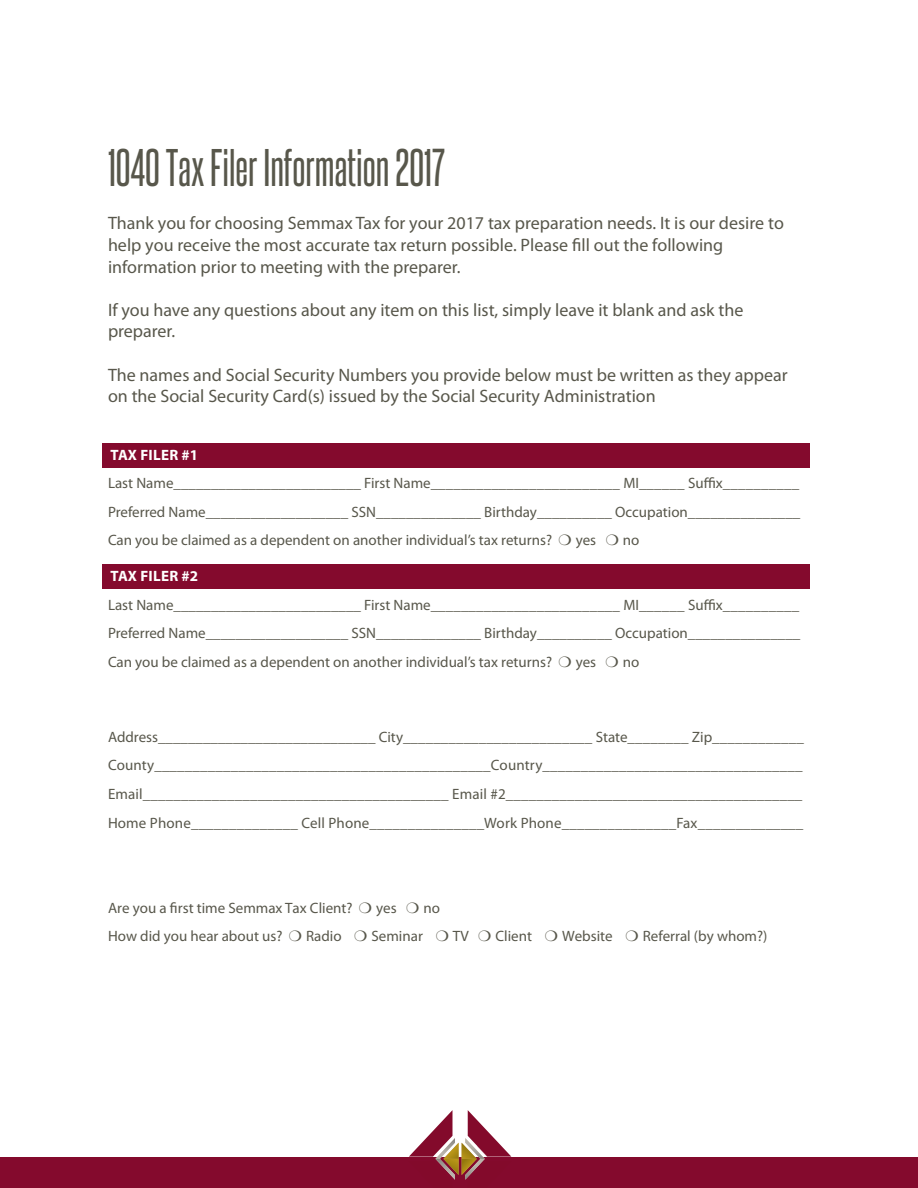
<style>
.page{position:relative;width:918px;height:1188px;background:#fff}
.page>*{position:absolute;margin:0;border:0;box-sizing:border-box;transform-origin:0 0}
.t1{font:45px "Steelfish Rg";color:#58574b}
.t2{font:18px/21.6px "Myriad Pro";color:#58574b}
.t3{font:15px/28.5px "Myriad Pro";color:#58574b;text-align:justify}
.t4{font:700 15px "Myriad Pro";letter-spacing:.02em;color:#fff}
</style>
<div class="page">
<div style="left:103px;top:564px;width:707px;height:25px;background:#840a2d"></div>
<div style="left:103px;top:443px;width:707px;height:25px;background:#840a2d"></div>
<div style="left:0;top:1157px;width:918px;height:31px;background:#840a2d"></div>
<svg style="left:409px;top:1110px;width:102px;height:70px"></svg>
<h1 class="t1" style="left:108px;top:140px;width:339px">1040 Tax Filer Information 2017</h1>
<p class="t2" style="left:108px;top:212px;width:677px">Thank you for choosing Semmax Tax for your 2017 tax preparation needs. It is our desire to help you receive the most accurate tax return possible. Please fill out the following information prior to meeting with the preparer.</p>
<p class="t2" style="left:108px;top:299px;width:637px">If you have any questions about any item on this list, simply leave it blank and ask the preparer.</p>
<p class="t2" style="left:108px;top:364px;width:681px">The names and Social Security Numbers you provide below must be written as they appear on the Social Security Card(s) issued by the Social Security Administration</p>
<p class="t4" style="left:111px;top:445px;width:89px">TAX FILER #1</p>
<p class="t3" style="left:108px;top:469px;width:694px">Last Name_________________________ First Name_________________________ MI______ Suffix__________ Preferred Name___________________ SSN______________ Birthday__________ Occupation_______________ Can you be claimed as a dependent on another individual’s tax returns?</p>
<p class="t3" style="left:576px;top:526px;width:22px">yes</p>
<p class="t3" style="left:623px;top:526px;width:18px">no</p>
<p class="t4" style="left:111px;top:567px;width:89px">TAX FILER #2</p>
<p class="t3" style="left:108px;top:590px;width:694px">Last Name_________________________ First Name_________________________ MI______ Suffix__________ Preferred Name___________________ SSN______________ Birthday__________ Occupation_______________ Can you be claimed as a dependent on another individual’s tax returns?</p>
<p class="t3" style="left:576px;top:647px;width:22px">yes</p>
<p class="t3" style="left:623px;top:647px;width:18px">no</p>
<p class="t3" style="left:108px;top:723px;width:697px">Address_____________________________ City_________________________ State________ Zip____________ County____________________________________________Country__________________________________ Email________________________________________ Email #2_______________________________________ Home Phone______________ Cell Phone_______________Work Phone_______________Fax______________</p>
<p class="t3" style="left:108px;top:893px;width:246px">Are you a first time Semmax Tax Client?</p>
<p class="t3" style="left:376px;top:893px;width:22px">yes</p>
<p class="t3" style="left:424px;top:893px;width:18px">no</p>
<p class="t3" style="left:108px;top:922px;width:176px">How did you hear about us?</p>
<p class="t3" style="left:306px;top:922px;width:37px">Radio</p>
<p class="t3" style="left:372px;top:922px;width:53px">Seminar</p>
<p class="t3" style="left:453px;top:922px;width:17px">TV</p>
<p class="t3" style="left:496px;top:922px;width:38px">Client</p>
<p class="t3" style="left:562px;top:922px;width:52px">Website</p>
<p class="t3" style="left:643px;top:922px;width:126px">Referral (by whom?)</p>
</div>
